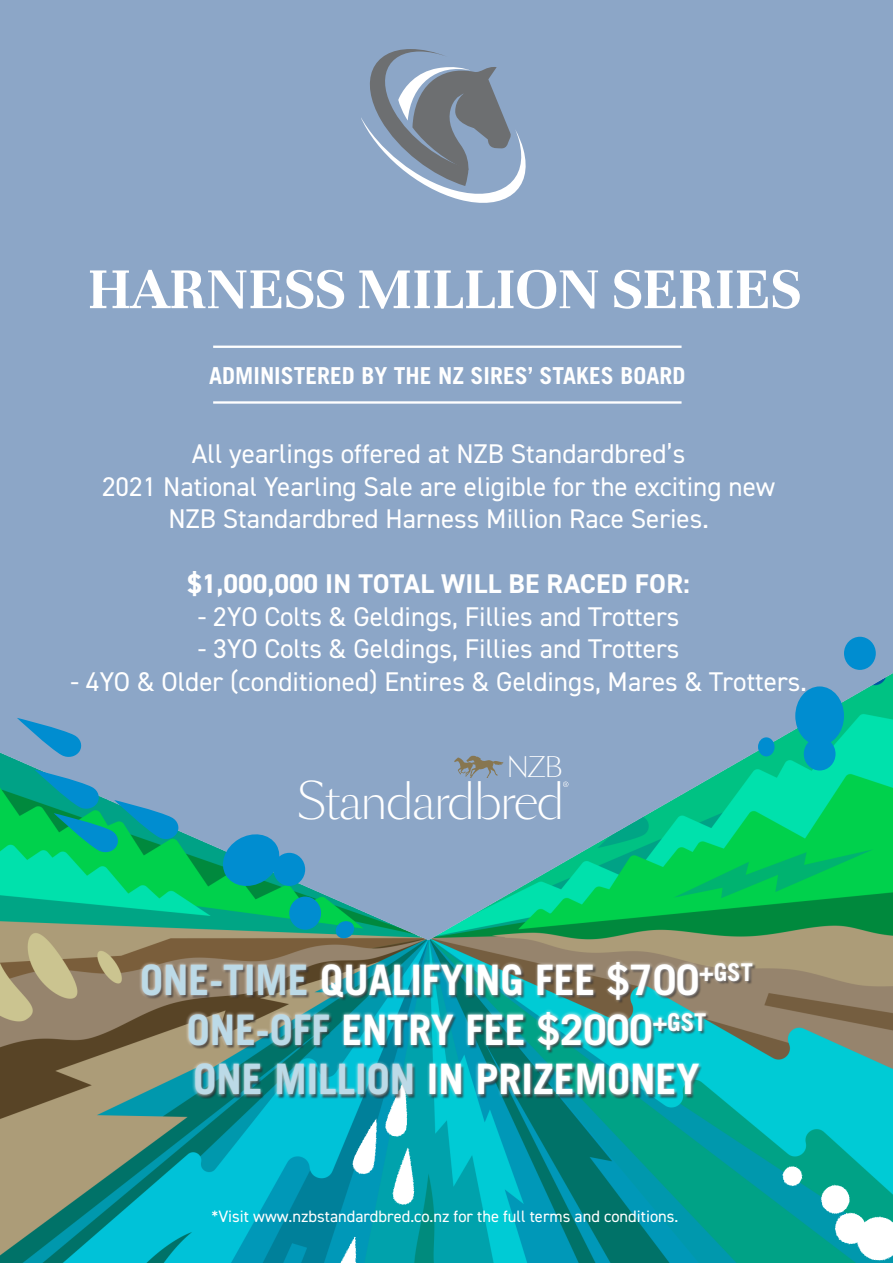
<style>
.page{position:relative;width:893px;height:1263px;background:#8ca6c7}
.page>*{position:absolute;margin:0;border:0;box-sizing:border-box;transform-origin:0 0}
.t1{font:700 63.15px "Unna";letter-spacing:-.01em;color:#fff}
.t2{font:300 48.15px "Sang Bleu Sans";letter-spacing:-.05em;color:#fff}
.t3{font:700 42px "Trade Gothic";color:#fff}
.t4{font:27.15px/32.5px "DIN2014";color:#fff;text-align:center}
.t5{font:700 27.15px "DIN2014";letter-spacing:.01em;color:#fff}
.t6{font:300 26.55px "Sang Bleu Sans";color:#fff}
.t7{font:700 23.4px "Trade Gothic";color:#fff}
.t8{font:16.5px "DIN2014";color:#fff}
.s1{color:#bcdae7}
</style>
<div class="page">
<img style="left:0;top:636px;width:893px;height:627px">
<div style="left:795px;top:686px;width:49px;height:59px;background:#008dd0;border-radius:50%"></div>
<div style="left:758px;top:737px;width:17px;height:19px;background:#008dd0;border-radius:50%"></div>
<svg style="left:361px;top:49px;width:165px;height:154px"></svg>
<hr style="left:213px;top:401px;width:469px;height:3px;background:#fff">
<hr style="left:213px;top:346px;width:469px;height:2px;background:#fff">
<div style="left:804px;top:737px;width:31px;height:33px;background:#008dd0;border-radius:50%"></div>
<svg style="left:35px;top:770px;width:145px;height:84px"></svg>
<svg style="left:219px;top:831px;width:64px;height:58px"></svg>
<svg style="left:334px;top:920px;width:21px;height:19px"></svg>
<div style="left:273px;top:853px;width:32px;height:33px;background:#008dd0;border-radius:50%"></div>
<div style="left:289px;top:896px;width:32px;height:34px;background:#008dd0;border-radius:50%"></div>
<svg style="left:17px;top:718px;width:66px;height:40px"></svg>
<div style="left:844px;top:637px;width:32px;height:33px;background:#008dd0;border-radius:50%"></div>
<svg style="left:454px;top:755px;width:49px;height:23px"></svg>
<svg style="left:563px;top:781px;width:5px;height:6px"></svg>
<div style="left:139px;top:959px;width:617px;height:139px;background:#fff;opacity:.75"></div>
<p class="t1" style="left:87px;top:252px;width:715px">HARNESS MILLION SERIES</p>
<p class="t7" style="left:209px;top:361px;width:478px">ADMINISTERED BY THE NZ SIRES’ STAKES BOARD</p>
<p class="t4" style="left:102px;top:437px;width:675px">All yearlings offered at NZB Standardbred’s<br>2021 National Yearling Sale are eligible for the exciting new<br>NZB Standardbred Harness Million Race Series.</p>
<p class="t5" style="left:187px;top:566px;width:504px">$1,000,000 IN TOTAL WILL BE RACED FOR:</p>
<p class="t4" style="left:198px;top:600px;width:483px">- 2YO Colts &amp; Geldings, Fillies and Trotters</p>
<p class="t4" style="left:198px;top:632px;width:483px">- 3YO Colts &amp; Geldings, Fillies and Trotters</p>
<p class="t4" style="left:70px;top:665px;width:738px">- 4YO &amp; Older (conditioned) Entires &amp; Geldings, Mares &amp; Trotters.</p>
<p class="t6" style="left:506px;top:750px;width:58px">NZB</p>
<p class="t2" style="left:297px;top:771px;width:270px">Standardbred</p>
<p class="t3" style="left:140px;top:954px;width:614px"><span class="s1">ONE-TIME</span> QUALIFYING FEE $700<sup>+GST</sup></p>
<p class="t3" style="left:187px;top:1004px;width:521px"><span class="s1">ONE-OFF</span> ENTRY FEE $2000<sup>+GST</sup></p>
<p class="t3" style="left:193px;top:1053px;width:508px"><span class="s1">ONE MILLION</span> IN PRIZEMONEY</p>
<p class="t8" style="left:212px;top:1206px;width:468px">*Visit www.nzbstandardbred.co.nz for the full terms and conditions.</p>
</div>
